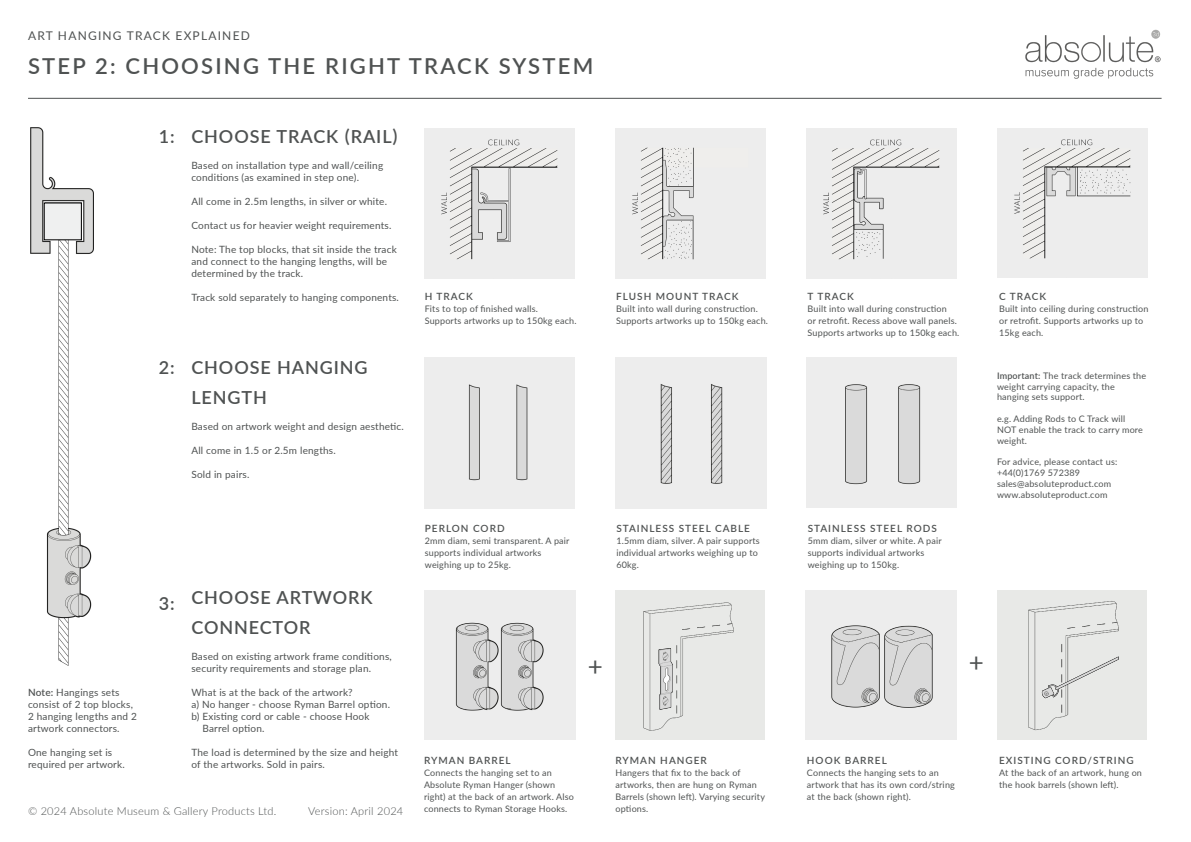
<style>
.page{position:relative;width:1191px;height:842px;background:#fff}
.page>*{position:absolute;margin:0;border:0;box-sizing:border-box;transform-origin:0 0}
.t1{font:26px "Lato";color:#4f5252}
.t2{font:600 22px "Lato";letter-spacing:.1em;color:#4f5252}
.t3{font:600 18px/30px "Lato";letter-spacing:.05em;color:#4f5252}
.t4{font:12px "Lato";letter-spacing:.1em;color:#4f5252}
.t5{font:300 11px "Lato";letter-spacing:.02em;color:#4f5252}
.t6{font:10px/12px "Lato";letter-spacing:.02em;color:#4f5252}
.t7{font:600 10px "Lato";letter-spacing:.1em;color:#4f5252}
.t8{font:9px/12px "Lato";letter-spacing:.02em;color:#4f5252}
.s1{font-weight:600}
</style>
<div class="page">
<hr style="left:28px;top:98px;width:1133px;height:1px;background:#4f5252">
<img style="left:1025px;top:29px;width:136px;height:50px">
<img style="left:425px;top:129px;width:149px;height:149px">
<img style="left:616px;top:129px;width:149px;height:149px">
<img style="left:806px;top:129px;width:150px;height:149px">
<img style="left:997px;top:129px;width:150px;height:149px">
<img style="left:425px;top:358px;width:149px;height:150px">
<img style="left:616px;top:358px;width:150px;height:151px">
<img style="left:806px;top:358px;width:150px;height:150px">
<img style="left:805px;top:591px;width:151px;height:149px">
<img style="left:425px;top:591px;width:150px;height:149px">
<div style="left:616px;top:590px;width:149px;height:150px;background:#e8e9e7"></div>
<div style="left:997px;top:591px;width:150px;height:149px;background:#e8e9e7"></div>
<img style="left:1028px;top:601px;width:91px;height:130px">
<img style="left:615px;top:590px;width:119px;height:143px">
<img style="left:30px;top:128px;width:64px;height:182px">
<div style="left:44px;top:203px;width:38px;height:37px;background:#eff0f0"></div>
<img style="left:46px;top:310px;width:46px;height:356px">
<p class="t4" style="left:28px;top:27px;width:223px">ART HANGING TRACK EXPLAINED</p>
<p class="t2" style="left:28px;top:50px;width:567px">STEP 2: CHOOSING THE RIGHT TRACK SYSTEM</p>
<p class="t3" style="left:159px;top:121px;width:17px">1:</p>
<p class="t3" style="left:191px;top:121px;width:208px">CHOOSE TRACK (RAIL)</p>
<p class="t6" style="left:191px;top:159px;width:193px">Based on installation type and wall/ceiling</p>
<p class="t6" style="left:191px;top:171px;width:169px">conditions (as examined in step one).</p>
<p class="t6" style="left:191px;top:195px;width:197px">All come in 2.5m lengths, in silver or white.</p>
<p class="t6" style="left:191px;top:219px;width:202px">Contact us for heavier weight requirements.</p>
<p class="t6" style="left:191px;top:243px;width:207px">Note: The top blocks, that sit inside the track and connect to the hanging lengths, will be determined by the track.</p>
<p class="t6" style="left:191px;top:291px;width:209px">Track sold separately to hanging components.</p>
<p class="t3" style="left:159px;top:352px;width:17px">2:</p>
<p class="t3" style="left:191px;top:352px;width:178px">CHOOSE HANGING<br>LENGTH</p>
<p class="t6" style="left:191px;top:420px;width:214px">Based on artwork weight and design aesthetic.</p>
<p class="t6" style="left:191px;top:444px;width:146px">All come in 1.5 or 2.5m lengths.</p>
<p class="t6" style="left:191px;top:468px;width:59px">Sold in pairs.</p>
<p class="t3" style="left:191px;top:582px;width:183px">CHOOSE ARTWORK</p>
<p class="t3" style="left:191px;top:612px;width:121px">CONNECTOR</p>
<p class="t6" style="left:191px;top:650px;width:202px">Based on existing artwork frame conditions, security requirements and storage plan.</p>
<p class="t6" style="left:191px;top:686px;width:163px">What is at the back of the artwork?</p>
<p class="t6" style="left:191px;top:698px;width:200px">a) No hanger - choose Ryman Barrel option.</p>
<p class="t6" style="left:202px;top:710px;width:169px;text-indent:-11px">b) Existing cord or cable - choose Hook<br>Barrel option.</p>
<p class="t6" style="left:191px;top:746px;width:208px">The load is determined by the size and height of the artworks. Sold in pairs.</p>
<p class="t3" style="left:159px;top:588px;width:17px">3:</p>
<p class="t6" style="left:28px;top:685px;width:110px"><span class="s1">Note:</span> Hangings sets consist of 2 top blocks,<br>2 hanging lengths and 2 artwork connectors.</p>
<p class="t6" style="left:28px;top:745px;width:86px">One hanging set is</p>
<p class="t6" style="left:28px;top:757px;width:98px">required per artwork.</p>
<p class="t5" style="left:28px;top:803px;width:250px">© 2024 Absolute Museum &amp; Gallery Products Ltd.</p>
<p class="t5" style="left:308px;top:803px;width:97px">Version: April 2024</p>
<p class="t7" style="left:425px;top:289px;width:50px">H TRACK</p>
<p class="t8" style="left:425px;top:303px;width:115px">Fits to top of finished walls.</p>
<p class="t8" style="left:425px;top:315px;width:153px">Supports artworks up to 150kg each.</p>
<p class="t7" style="left:425px;top:521px;width:81px">PERLON CORD</p>
<p class="t8" style="left:425px;top:534px;width:146px">2mm diam, semi transparent. A pair supports individual artworks</p>
<p class="t8" style="left:425px;top:558px;width:87px">weighing up to 25kg.</p>
<p class="t7" style="left:616px;top:289px;width:124px">FLUSH MOUNT TRACK</p>
<p class="t8" style="left:616px;top:303px;width:153px">Built into wall during construction.<br>Supports artworks up to 150kg each.</p>
<p class="t7" style="left:616px;top:521px;width:135px">STAINLESS STEEL CABLE</p>
<p class="t8" style="left:616px;top:534px;width:145px">1.5mm diam, silver. A pair supports individual artworks weighing up to<br>60kg.</p>
<p class="t7" style="left:807px;top:289px;width:48px">T TRACK</p>
<p class="t8" style="left:807px;top:303px;width:153px">Built into wall during construction<br>or retrofit. Recess above wall panels.<br>Supports artworks up to 150kg each.</p>
<p class="t7" style="left:807px;top:521px;width:131px">STAINLESS STEEL RODS</p>
<p class="t8" style="left:807px;top:534px;width:136px">5mm diam, silver or white. A pair supports individual artworks</p>
<p class="t8" style="left:807px;top:558px;width:93px">weighing up to 150kg.</p>
<p class="t7" style="left:999px;top:289px;width:49px">C TRACK</p>
<p class="t8" style="left:999px;top:303px;width:151px">Built into ceiling during construction or retrofit. Supports artworks up to<br>15kg each.</p>
<p class="t8" style="left:997px;top:370px;width:151px;line-height:10.8px"><span class="s1">Important:</span> The track determines the weight carrying capacity, the</p>
<p class="t8" style="left:997px;top:391px;width:89px">hanging sets support.</p>
<p class="t8" style="left:997px;top:413px;width:147px;line-height:10.8px">e.g. Adding Rods to C Track will<br>NOT enable the track to carry more weight.</p>
<p class="t8" style="left:997px;top:456px;width:122px;line-height:10.8px">For advice, please contact us: +44(0)1769 572389</p>
<p class="t8" style="left:997px;top:477px;width:116px">sales@absoluteproduct.com</p>
<p class="t8" style="left:997px;top:488px;width:112px">www.absoluteproduct.com</p>
<p class="t1" style="left:588px;top:648px;width:17px">+</p>
<p class="t1" style="left:968px;top:644px;width:17px">+</p>
<p class="t7" style="left:424px;top:753px;width:88px">RYMAN BARREL</p>
<p class="t8" style="left:424px;top:766px;width:151px">Connects the hanging set to an<br>Absolute Ryman Hanger (shown right) at the back of an artwork. Also connects to Ryman Storage Hooks.</p>
<p class="t7" style="left:615px;top:753px;width:93px">RYMAN HANGER</p>
<p class="t8" style="left:615px;top:766px;width:151px">Hangers that fix to the back of artworks, then are hung on Ryman<br>Barrels (shown left). Varying security options.</p>
<p class="t7" style="left:807px;top:753px;width:81px">HOOK BARREL</p>
<p class="t8" style="left:807px;top:766px;width:149px">Connects the hanging sets to an artwork that has its own cord/string at the back (shown right).</p>
<p class="t7" style="left:999px;top:753px;width:136px">EXISTING CORD/STRING</p>
<p class="t8" style="left:999px;top:766px;width:144px">At the back of an artwork, hung on the hook barrels (shown left).</p>
</div>
